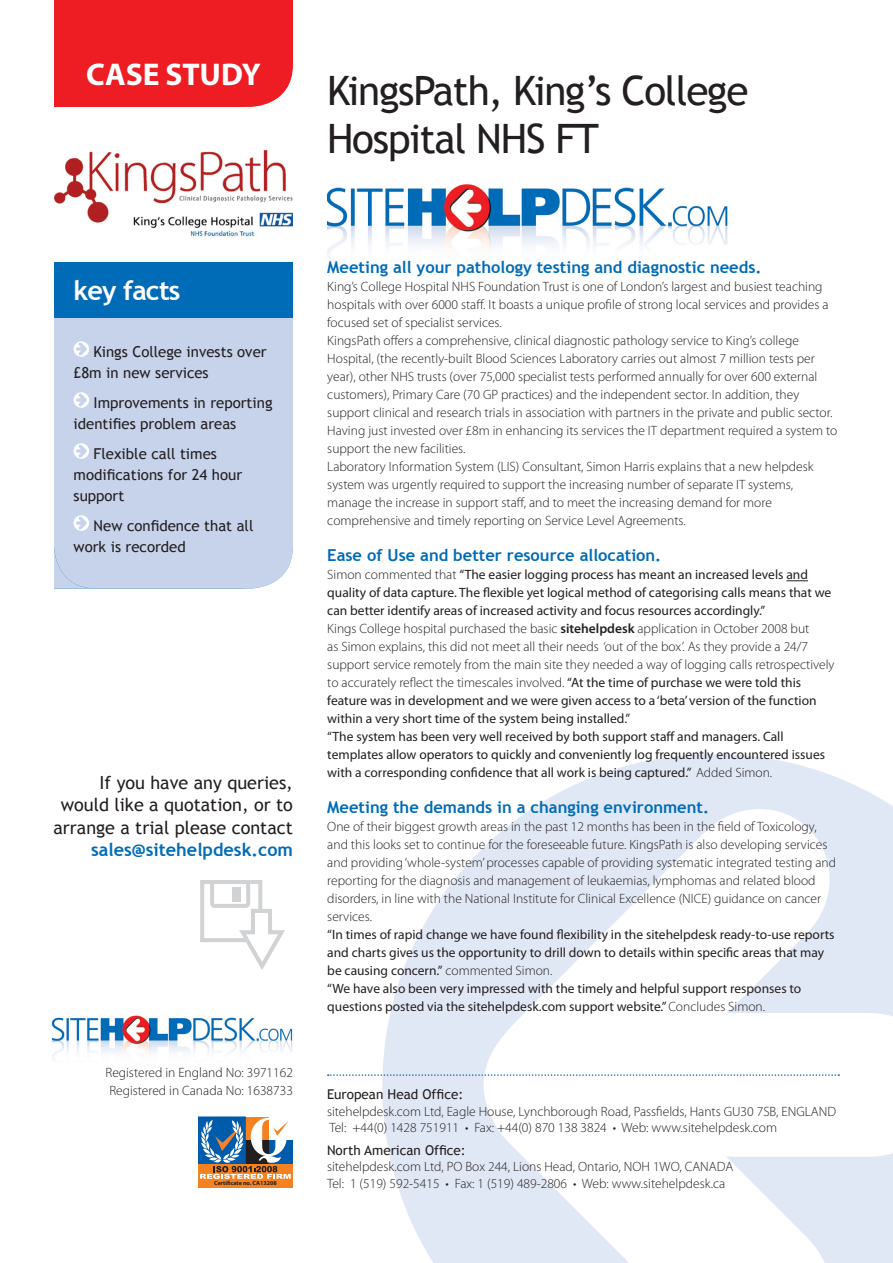
<style>
.page{position:relative;width:893px;height:1263px;background:#fff}
.page>*{position:absolute;margin:0;border:0;box-sizing:border-box;transform-origin:0 0}
.t1{font:40.5px/48px "Trebuchet MS";letter-spacing:-.03em;color:#231f20}
.t2{font:700 31.5px "Myriad Pro";color:#fff}
.t3{font:700 27px "Trebuchet MS";letter-spacing:-.03em;color:#fff}
.t4{font:18px/22.5px "Trebuchet MS";color:#231f20;text-align:right}
.t5{font:700 18px "Trebuchet MS";color:#006bb6}
.t6{font:700 16.5px "Trebuchet MS";color:#006bb6}
.t7{font:15px/21px "Trebuchet MS";color:#231f20}
.t8{font:300 13.5px/18px "Myriad Pro";color:#231f20}
.t9{font:13.5px/18px "Myriad Pro";color:#231f20}
.t10{font:13.5px "Trebuchet MS";color:#231f20}
.t11{font:700 6px "Myriad Pro";color:#231f20}
.s1{font-weight:300}
.s2{font-weight:600}
</style>
<div class="page">
<div style="left:54px;top:60px;width:239px;height:47px;background:#ee1d23"></div>
<div style="left:54px;top:0;width:239px;height:60px;background:#ee1d23"></div>
<svg style="left:382px;top:754px;width:511px;height:509px"></svg>
<img style="left:53px;top:149px;width:240px;height:88px">
<img style="left:327px;top:184px;width:401px;height:75px">
<div style="left:54px;top:262px;width:239px;height:278px;background:#006bb6"></div>
<div style="left:54px;top:540px;width:239px;height:49px;background:#c6d3eb"></div>
<div style="left:54px;top:318px;width:239px;height:222px;background:#c6d3eb"></div>
<svg style="left:74px;top:341px;width:15px;height:16px"></svg>
<svg style="left:74px;top:392px;width:15px;height:16px"></svg>
<svg style="left:74px;top:443px;width:15px;height:16px"></svg>
<svg style="left:74px;top:515px;width:15px;height:16px"></svg>
<svg style="left:200px;top:880px;width:85px;height:90px"></svg>
<div style="left:233px;top:887px;width:8px;height:15px;background:#d1d2d4"></div>
<img style="left:51px;top:1015px;width:242px;height:45px">
<svg style="left:328px;top:1074px;width:511px;height:2px"></svg>
<svg style="left:786px;top:580px;width:22px;height:1px"></svg>
<div style="left:245px;top:1117px;width:24px;height:23px;background:#f58220"></div>
<div style="left:269px;top:1140px;width:24px;height:24px;background:#015bab"></div>
<div style="left:198px;top:1117px;width:47px;height:47px;border:1px solid #015bab"></div>
<div style="left:198px;top:1164px;width:95px;height:23px;background:#f58220"></div>
<svg style="left:200px;top:1118px;width:91px;height:61px"></svg>
<h2 class="t2" style="left:86px;top:57px;width:176px">CASE STUDY</h2>
<h1 class="t1" style="left:327px;top:68px;width:423px">KingsPath, King’s College<br>Hospital NHS FT</h1>
<h3 class="t3" style="left:74px;top:273px;width:108px">key facts</h3>
<p class="t7" style="left:74px;top:341px;width:195px;text-indent:20px">Kings College invests over £8m in new services</p>
<p class="t7" style="left:74px;top:392px;width:200px;text-indent:20px">Improvements in reporting identifies problem areas</p>
<p class="t7" style="left:74px;top:443px;width:170px;text-indent:20px">Flexible call times modifications for 24 hour support</p>
<p class="t7" style="left:74px;top:515px;width:181px;text-indent:20px">New confidence that all work is recorded</p>
<h3 class="t4" style="left:53px;top:771px;width:241px">If you have any queries, would like a quotation, or to arrange a trial please contact</h3>
<h3 class="t5" style="left:91px;top:839px;width:203px">sales@sitehelpdesk.com</h3>
<p class="t8" style="left:105px;top:1064px;width:189px">Registered in England No: 3971162<br>Registered in Canada No: 1638733</p>
<p class="t11" style="left:214px;top:1180px;width:64px">Certificate no. CA13208</p>
<p class="t6" style="left:327px;top:257px;width:436px">Meeting all your pathology testing and diagnostic needs.</p>
<p class="t8" style="left:327px;top:278px;width:512px">King’s College Hospital NHS Foundation Trust is one of London’s largest and busiest teaching hospitals with over 6000 staff. It boasts a unique profile of strong local services and provides a focused set of specialist services.<br>KingsPath offers a comprehensive, clinical diagnostic pathology service to King’s college Hospital, (the recently-built Blood Sciences Laboratory carries out almost 7 million tests per year), other NHS trusts (over 75,000 specialist tests performed annually for over 600 external customers), Primary Care (70 GP practices) and the independent sector. In addition, they support clinical and research trials in association with partners in the private and public sector.<br>Having just invested over £8m in enhancing its services the IT department required a system to support the new facilities.<br>Laboratory Information System (LIS) Consultant, Simon Harris explains that a new helpdesk system was urgently required to support the increasing number of separate IT systems, manage the increase in support staff, and to meet the increasing demand for more comprehensive and timely reporting on Service Level Agreements.</p>
<p class="t6" style="left:327px;top:545px;width:336px">Ease of Use and better resource allocation.</p>
<p class="t9" style="left:327px;top:566px;width:509px"><span class="s1">Simon commented that</span> “The easier logging process has meant an increased levels and quality of data capture. The flexible yet logical method of categorising calls means that we can better identify areas of increased activity and focus resources accordingly.”<br><span class="s1">Kings College hospital purchased the basic</span> <span class="s2">sitehelpdesk</span> <span class="s1">application in October 2008 but<br>as Simon explains, this did not meet all their needs ‘out of the box’. As they provide a 24/7 support service remotely from the main site they needed a way of logging calls retrospectively to accurately reflect the timescales involved.</span> “At the time of purchase we were told this feature was in development and we were given access to a ‘beta’ version of the function within a very short time of the system being installed.”<br>“The system has been very well received by both support staff and managers. Call templates allow operators to quickly and conveniently log frequently encountered issues with a corresponding confidence that all work is being captured.” <span class="s1">Added Simon.</span></p>
<p class="t6" style="left:327px;top:797px;width:383px">Meeting the demands in a changing environment.</p>
<p class="t8" style="left:327px;top:818px;width:510px">One of their biggest growth areas in the past 12 months has been in the field of Toxicology, and this looks set to continue for the foreseeable future. KingsPath is also developing services and providing ‘whole-system’ processes capable of providing systematic integrated testing and reporting for the diagnosis and management of leukaemias, lymphomas and related blood disorders, in line with the National Institute for Clinical Excellence (NICE) guidance on cancer services.</p>
<p class="t9" style="left:327px;top:926px;width:509px">“In times of rapid change we have found flexibility in the sitehelpdesk ready-to-use reports and charts gives us the opportunity to drill down to details within specific areas that may be causing concern.” <span class="s1">commented Simon.<br></span>“We have also been very impressed with the timely and helpful support responses to questions posted via the sitehelpdesk.com support website.” <span class="s1">Concludes Simon.</span></p>
<p class="t10" style="left:327px;top:1086px;width:138px">European Head Office:</p>
<p class="t8" style="left:327px;top:1103px;width:511px;line-height:16.5px">sitehelpdesk.com Ltd, Eagle House, Lynchborough Road, Passfields, Hants GU30 7SB, ENGLAND<br>Tel: +44(0) 1428 751911 • Fax: +44(0) 870 138 3824 • Web: www.sitehelpdesk.com</p>
<p class="t10" style="left:327px;top:1142px;width:140px">North American Office:</p>
<p class="t8" style="left:327px;top:1159px;width:408px;line-height:16.5px">sitehelpdesk.com Ltd, PO Box 244, Lions Head, Ontario, NOH 1WO, CANADA<br>Tel: 1 (519) 592-5415 • Fax: 1 (519) 489-2806 • Web: www.sitehelpdesk.ca</p>
</div>
